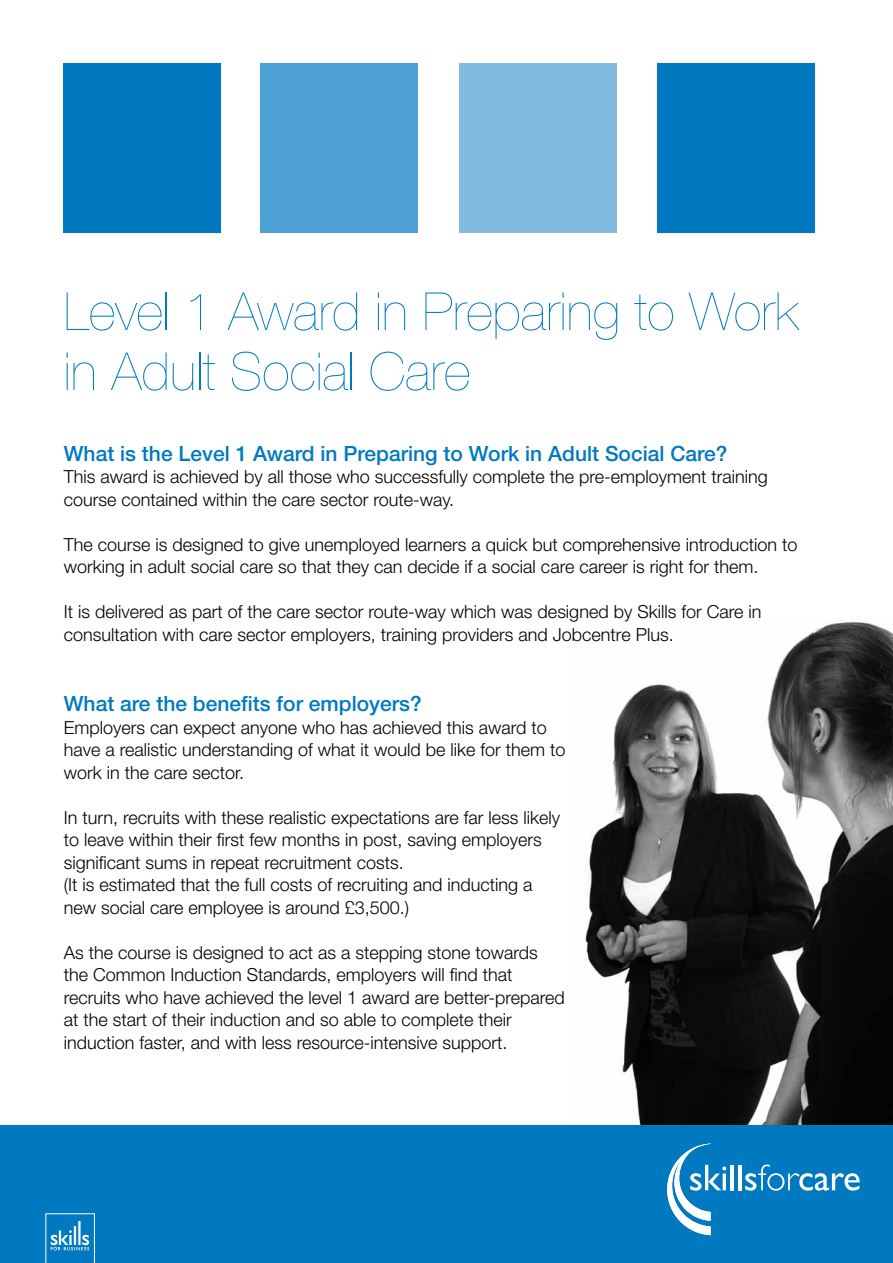
<style>
.page{position:relative;width:893px;height:1263px;background:#fff}
.page>*{position:absolute;margin:0;border:0;box-sizing:border-box;transform-origin:0 0}
.t1{font:200 52.5px/60px "Helvetica Neue LT Std";color:#0079c1}
.t2{font:500 21px "Helvetica Neue LT Std";color:#0079c1}
.t3{font:300 18px/22.5px "Helvetica Neue LT Std";color:#000}
</style>
<div class="page">
<img style="left:585px;top:621px;width:308px;height:504px">
<div style="left:0;top:1125px;width:893px;height:138px;background:#0079c1"></div>
<svg style="left:667px;top:1143px;width:59px;height:92px"></svg>
<hr style="left:730px;top:1165px;width:4px;height:25px;background:#fff">
<hr style="left:738px;top:1165px;width:4px;height:25px;background:#fff">
<svg style="left:745px;top:1164px;width:115px;height:26px"></svg>
<svg style="left:45px;top:1213px;width:50px;height:50px"></svg>
<div style="left:64px;top:64px;width:157px;height:169px;background:#0079c1"></div>
<div style="left:459px;top:63px;width:157px;height:170px;background:#80bce0"></div>
<div style="left:657px;top:64px;width:158px;height:169px;background:#0079c1"></div>
<div style="left:260px;top:63px;width:158px;height:170px;background:#4da1d4"></div>
<h1 class="t1" style="left:64px;top:281px;width:736px">Level 1 Award in Preparing to Work in Adult Social Care</h1>
<p class="t2" style="left:64px;top:441px;width:665px">What is the Level 1 Award in Preparing to Work in Adult Social Care?</p>
<p class="t3" style="left:64px;top:465px;width:706px">This award is achieved by all those who successfully complete the pre-employment training course contained within the care sector route-way.</p>
<p class="t3" style="left:64px;top:532px;width:735px">The course is designed to give unemployed learners a quick but comprehensive introduction to working in adult social care so that they can decide if a social care career is right for them.</p>
<p class="t3" style="left:64px;top:600px;width:699px">It is delivered as part of the care sector route-way which was designed by Skills for Care in consultation with care sector employers, training providers and Jobcentre Plus.</p>
<p class="t2" style="left:64px;top:691px;width:359px">What are the benefits for employers?</p>
<p class="t3" style="left:64px;top:715px;width:503px">Employers can expect anyone who has achieved this award to have a realistic understanding of what it would be like for them to work in the care sector.</p>
<p class="t3" style="left:64px;top:805px;width:498px">In turn, recruits with these realistic expectations are far less likely to leave within their first few months in post, saving employers significant sums in repeat recruitment costs.<br>(It is estimated that the full costs of recruiting and inducting a new social care employee is around £3,500.)</p>
<p class="t3" style="left:64px;top:940px;width:502px">As the course is designed to act as a stepping stone towards the Common Induction Standards, employers will find that recruits who have achieved the level 1 award are better-prepared at the start of their induction and so able to complete their induction faster, and with less resource-intensive support.</p>
</div>
